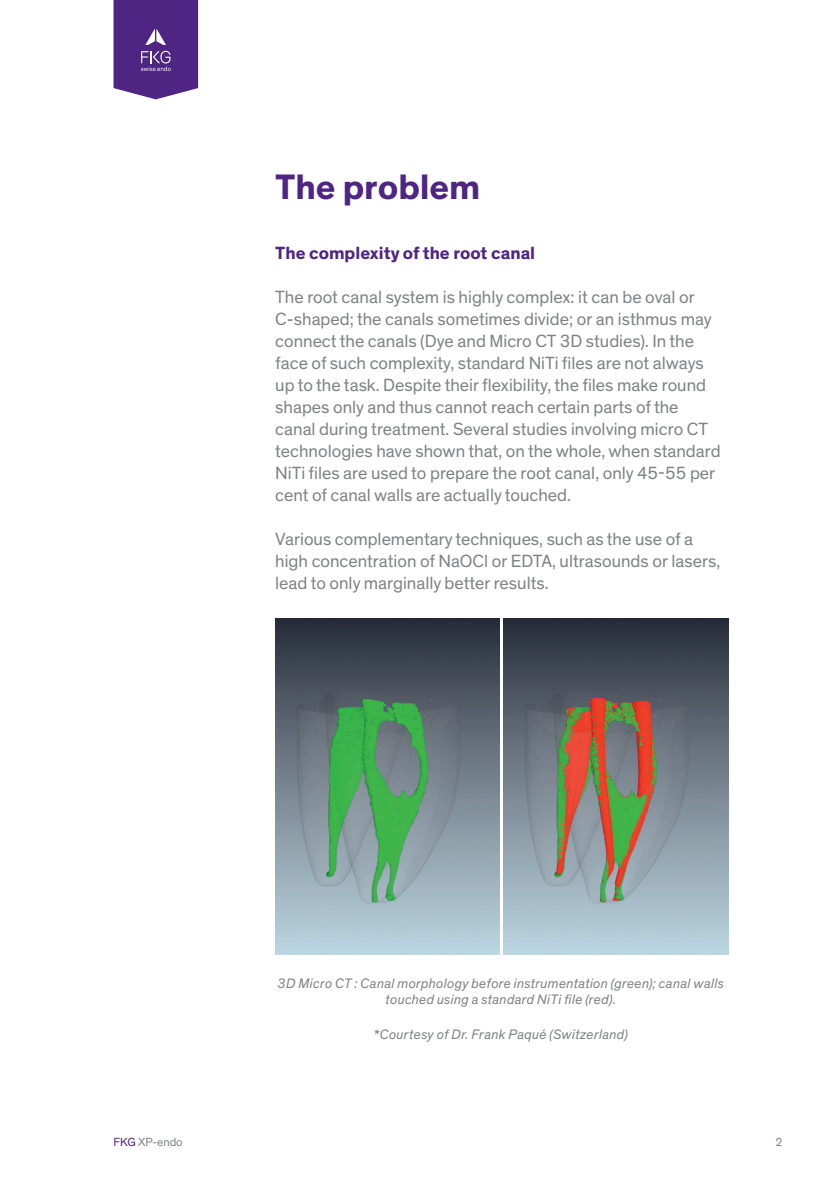
<style>
.page{position:relative;width:840px;height:1191px;background:#fff}
.page>*{position:absolute;margin:0;border:0;box-sizing:border-box;transform-origin:0 0}
.t1{font:700 36px "Theinhardt";letter-spacing:-.005em;color:#4e2582}
.t2{font:18px/22px "Theinhardt";color:#808285}
.t3{font:700 18px "Theinhardt";color:#4e2582}
.t4{font:italic 14px/16px "Theinhardt";letter-spacing:.02em;color:#808285;text-align:center}
.t5{font:12px "Theinhardt";color:#808285}
.s1{color:#4e2582}
</style>
<div class="page">
<img style="left:275px;top:618px;width:224px;height:336px">
<img style="left:503px;top:618px;width:224px;height:336px">
<svg style="left:113px;top:0;width:85px;height:99px;background:#5e398d"></svg>
<h1 class="t1" style="left:275px;top:164px;width:206px">The problem</h1>
<p class="t3" style="left:275px;top:242px;width:261px">The complexity of the root canal</p>
<p class="t2" style="left:275px;top:286px;width:446px">The root canal system is highly complex: it can be oval or C-shaped; the canals sometimes divide; or an isthmus may connect the canals (Dye and Micro CT 3D studies). In the face of such complexity, standard NiTi files are not always up to the task. Despite their flexibility, the files make round shapes only and thus cannot reach certain parts of the canal during treatment. Several studies involving micro CT technologies have shown that, on the whole, when standard NiTi files are used to prepare the root canal, only 45-55 per cent of canal walls are actually touched.</p>
<p class="t2" style="left:275px;top:528px;width:446px">Various complementary techniques, such as the use of a high concentration of NaOCl or EDTA, ultrasounds or lasers, lead to only marginally better results.</p>
<p class="t4" style="left:277px;top:976px;width:448px">3D Micro CT : Canal morphology before instrumentation (green); canal walls touched using a standard NiTi file (red).</p>
<p class="t4" style="left:373px;top:1027px;width:256px">*Courtesy of Dr. Frank Paqué (Switzerland)</p>
<p class="t5" style="left:113px;top:1134px;width:71px"><span class="s1">FKG</span> XP-endo</p>
<p class="t5" style="left:775px;top:1134px;width:9px">2</p>
</div>
